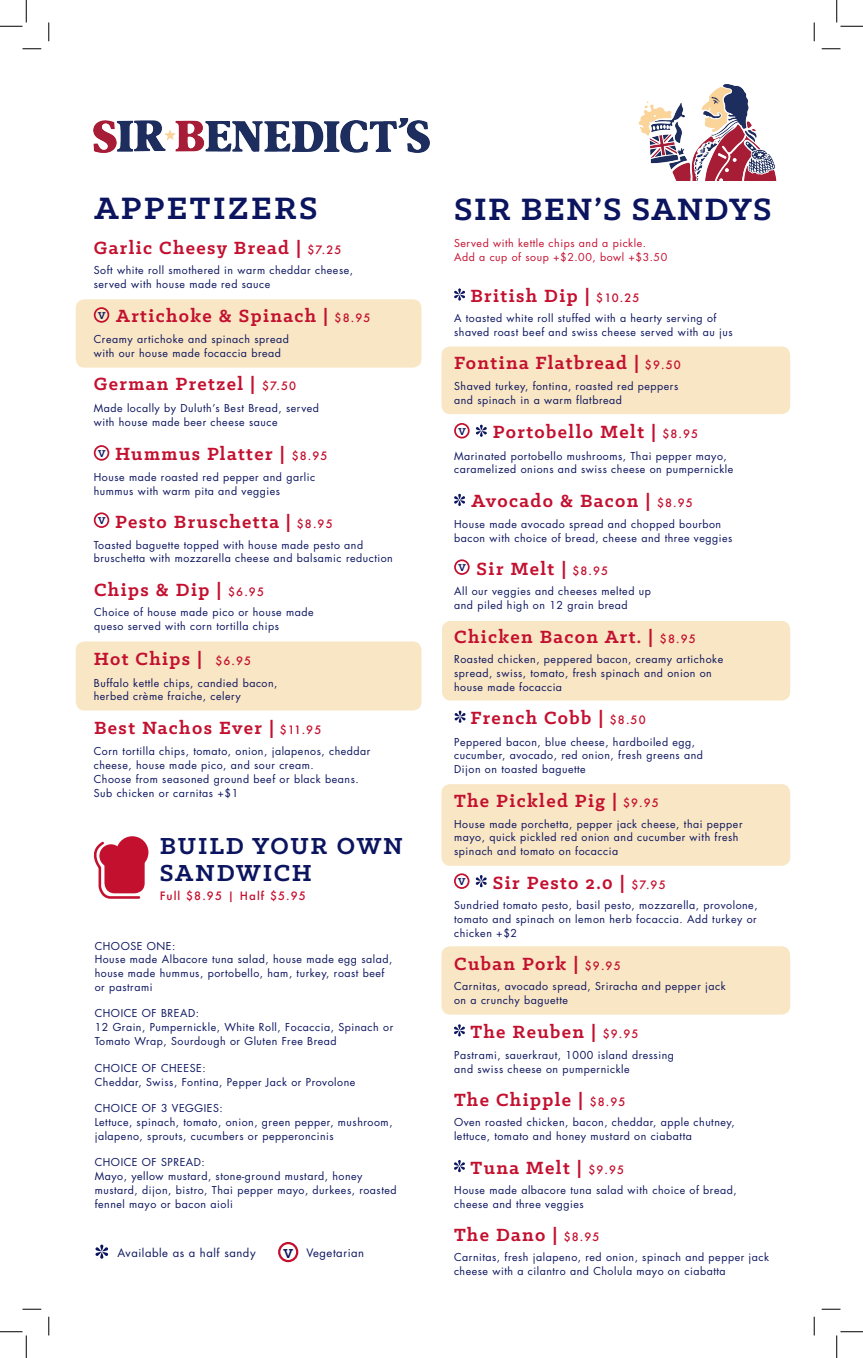
<style>
.page{position:relative;width:863px;height:1358px;background:#fff}
.page>*{position:absolute;margin:0;border:0;box-sizing:border-box;transform-origin:0 0}
.t1{font:700 35px "Klinic Slab";letter-spacing:.07em;color:#0b145e}
.t2{font:700 26.25px/27.5px "Klinic Slab";letter-spacing:.07em;color:#0b145e}
.t3{font:700 20px "Klinic Slab";letter-spacing:.07em;color:#c3102f}
.t4{font:11.25px "Futura";letter-spacing:.05em;color:#0b145e}
.t5{font:500 11.25px "Futura";letter-spacing:.1em;color:#c3102f}
.t6{font:700 11.25px "Klinic Slab";color:#0b145e}
.t7{font:10.62px/13.8px "Futura";letter-spacing:.05em;color:#0b145e}
.t8{font:10.62px/13.8px "Futura";letter-spacing:.05em;color:#c3102f}
.s1{font-family:"Futura";font-weight:500;font-size:11.25px}
.s2{font-family:"Klinic Slab";font-weight:700;font-size:14.75px}
</style>
<div class="page">
<div style="left:76px;top:641px;width:345px;height:69px;background:#f9e6c4;border-radius:9px"></div>
<div style="left:76px;top:299px;width:345px;height:69px;background:#f9e6c4;border-radius:9px"></div>
<div style="left:441px;top:946px;width:349px;height:68px;background:#f9e6c4;border-radius:9px"></div>
<div style="left:441px;top:784px;width:349px;height:82px;background:#f9e6c4;border-radius:9px"></div>
<div style="left:442px;top:621px;width:348px;height:79px;background:#f9e6c4;border-radius:9px"></div>
<div style="left:441px;top:346px;width:349px;height:68px;background:#f9e6c4;border-radius:9px"></div>
<img style="left:638px;top:84px;width:139px;height:97px">
<img style="left:93px;top:118px;width:337px;height:35px">
<div style="left:278px;top:1241px;width:20px;height:21px;border:2px solid #c3102f;border-radius:50%"></div>
<svg style="left:95px;top:1244px;width:13px;height:14px"></svg>
<div style="left:116px;top:836px;width:32px;height:32px;background:#c3102f;border-radius:50%"></div>
<div style="left:104px;top:853px;width:41px;height:40px;background:#c3102f;border-radius:10px"></div>
<svg style="left:93px;top:839px;width:48px;height:60px"></svg>
<svg style="left:475px;top:875px;width:12px;height:12px"></svg>
<div style="left:454px;top:873px;width:15px;height:16px;border:2px solid #c3102f;border-radius:50%"></div>
<svg style="left:454px;top:710px;width:11px;height:13px"></svg>
<div style="left:454px;top:559px;width:15px;height:16px;border:2px solid #c3102f;border-radius:50%"></div>
<svg style="left:454px;top:494px;width:11px;height:12px"></svg>
<svg style="left:476px;top:425px;width:11px;height:12px"></svg>
<div style="left:454px;top:423px;width:15px;height:15px;border:2px solid #c3102f;border-radius:50%"></div>
<svg style="left:454px;top:288px;width:11px;height:12px"></svg>
<svg style="left:454px;top:1024px;width:11px;height:12px"></svg>
<svg style="left:454px;top:1160px;width:11px;height:12px"></svg>
<div style="left:94px;top:307px;width:15px;height:16px;border:2px solid #c3102f;border-radius:50%"></div>
<div style="left:94px;top:445px;width:15px;height:15px;border:2px solid #c3102f;border-radius:50%"></div>
<div style="left:94px;top:512px;width:15px;height:16px;border:2px solid #c3102f;border-radius:50%"></div>
<svg style="left:22px;top:48px;width:19px;height:2px"></svg>
<svg style="left:821px;top:48px;width:19px;height:2px"></svg>
<svg style="left:22px;top:1308px;width:19px;height:2px"></svg>
<svg style="left:821px;top:1308px;width:19px;height:2px"></svg>
<svg style="left:48px;top:22px;width:2px;height:19px"></svg>
<svg style="left:48px;top:1316px;width:2px;height:19px"></svg>
<svg style="left:813px;top:22px;width:2px;height:19px"></svg>
<svg style="left:813px;top:1316px;width:2px;height:19px"></svg>
<svg style="left:0;top:0;width:27px;height:27px"></svg>
<svg style="left:0;top:1331px;width:27px;height:27px"></svg>
<svg style="left:836px;top:0;width:26px;height:27px"></svg>
<svg style="left:836px;top:1331px;width:26px;height:27px"></svg>
<h1 class="t1" style="left:94px;top:185px;width:225px">Appetizers</h1>
<h3 class="t3" style="left:94px;top:235px;width:249px">Garlic Cheesy Bread | <span class="s1">$7.25</span></h3>
<p class="t7" style="left:94px;top:264px;width:261px">Soft white roll smothered in warm cheddar cheese, served with house made red sauce</p>
<h3 class="t3" style="left:98px;top:303px;width:274px"><sup>V</sup> Artichoke &amp; Spinach | <span class="s1">$8.95</span></h3>
<p class="t7" style="left:94px;top:332px;width:196px">Creamy artichoke and spinach spread with our house made focaccia bread</p>
<h3 class="t3" style="left:94px;top:371px;width:204px">German Pretzel | <span class="s1">$7.50</span></h3>
<p class="t7" style="left:94px;top:401px;width:227px">Made locally by Duluth’s Best Bread, served with house made beer cheese sauce</p>
<h3 class="t3" style="left:98px;top:441px;width:231px"><sup>V</sup> Hummus Platter | <span class="s1">$8.95</span></h3>
<p class="t7" style="left:94px;top:470px;width:223px">House made roasted red pepper and garlic hummus with warm pita and veggies</p>
<h3 class="t3" style="left:98px;top:508px;width:236px"><sup>V</sup> Pesto Bruschetta | <span class="s1">$8.95</span></h3>
<p class="t7" style="left:94px;top:538px;width:300px">Toasted baguette topped with house made pesto and bruschetta with mozzarella cheese and balsamic reduction</p>
<h3 class="t3" style="left:94px;top:577px;width:171px">Chips &amp; Dip | <span class="s1">$6.95</span></h3>
<p class="t7" style="left:94px;top:606px;width:221px">Choice of house made pico or house made queso served with corn tortilla chips</p>
<h3 class="t3" style="left:94px;top:646px;width:159px">Hot Chips | <span class="s1">$6.95</span></h3>
<p class="t7" style="left:94px;top:676px;width:185px">Buffalo kettle chips, candied bacon, herbed crème fraiche, celery</p>
<h3 class="t3" style="left:94px;top:715px;width:229px">Best Nachos Ever | <span class="s1">$11.95</span></h3>
<p class="t7" style="left:94px;top:744px;width:278px">Corn tortilla chips, tomato, onion, jalapenos, cheddar cheese, house made pico, and sour cream.<br>Choose from seasoned ground beef or black beans.<br>Sub chicken or carnitas +$1</p>
<h2 class="t2" style="left:160px;top:831px;width:240px">build your own<br>Sand</h2>
<h2 class="t2" style="left:236px;top:858px;width:57px">wich</h2>
<p class="t5" style="left:160px;top:888px;width:147px">Full $8.95 | Half $5.95</p>
<p class="t7" style="left:95px;top:939px;width:299px;text-indent:42px">e One:<br>House made Albacore tuna salad, house made egg salad, house made hummus, portobello, ham, turkey, roast beef or pastrami</p>
<p class="t7" style="left:95px;top:1006px;width:300px">Choice of Bread:<br>12 Grain, Pumpernickle, White Roll, Focaccia, Spinach or<br>Tomato Wrap, Sourdough or Gluten Free Bread</p>
<p class="t7" style="left:95px;top:1061px;width:262px">Choice of Cheese:<br>Cheddar, Swiss, Fontina, Pepper Jack or Provolone</p>
<p class="t7" style="left:95px;top:1101px;width:299px">Choice of 3 veggies:<br>Lettuce, spinach, tomato, onion, green pepper, mushroom, jalapeno, sprouts, cucumbers or pepperoncinis</p>
<p class="t7" style="left:95px;top:1155px;width:303px">Choice of spread:<br>Mayo, yellow mustard, stone-ground mustard, honey mustard, dijon, bistro, Thai pepper mayo, durkees, roasted fennel mayo or bacon aioli</p>
<p class="t4" style="left:118px;top:1246px;width:139px">Available as a half sandy</p>
<p class="t4" style="left:283px;top:1245px;width:82px"><span class="s2">V</span> Vegetarian</p>
<p class="t7" style="left:95px;top:939px;width:26px">Choos</p>
<h1 class="t1" style="left:454px;top:187px;width:203px">Sir Ben’s Sand</h1>
<h1 class="t1" style="left:729px;top:187px;width:43px">ys</h1>
<p class="t8" style="left:454px;top:236px;width:214px">Served with kettle chips and a pickle.<br>Add a cup of soup +$2.00, bowl +$3.50</p>
<h3 class="t3" style="left:470px;top:283px;width:170px">British Dip | <span class="s1">$10.25</span></h3>
<p class="t7" style="left:454px;top:311px;width:280px">A toasted white roll stuffed with a hearty serving of shaved roast beef and swiss cheese served with au jus</p>
<h3 class="t3" style="left:454px;top:350px;width:228px">Fontina Flatbread | <span class="s1">$9.50</span></h3>
<p class="t7" style="left:454px;top:380px;width:226px">Shaved turkey, fontina, roasted red peppers and spinach in a warm flatbread</p>
<p class="t6" style="left:458px;top:424px;width:9px">V</p>
<h3 class="t3" style="left:493px;top:419px;width:207px">Portobello Melt | <span class="s1">$8.95</span></h3>
<p class="t7" style="left:454px;top:449px;width:281px">Marinated portobello mushrooms, Thai pepper mayo, caramelized onions and swiss cheese on pumpernickle</p>
<h3 class="t3" style="left:471px;top:488px;width:222px">Avocado &amp; Bacon | <span class="s1">$8.95</span></h3>
<p class="t7" style="left:454px;top:517px;width:280px">House made avocado spread and chopped bourbon bacon with choice of bread, cheese and three veggies</p>
<h3 class="t3" style="left:458px;top:555px;width:151px"><sup>V</sup> Sir Melt | <span class="s1">$8.95</span></h3>
<p class="t7" style="left:454px;top:584px;width:198px">All our veggies and cheeses melted up and piled high on 12 grain bread</p>
<h3 class="t3" style="left:454px;top:624px;width:243px">Chicken Bacon Art. | <span class="s1">$8.95</span></h3>
<p class="t7" style="left:454px;top:652px;width:270px">Roasted chicken, peppered bacon, creamy artichoke spread, swiss, tomato, fresh spinach and onion on house made focaccia</p>
<h3 class="t3" style="left:470px;top:705px;width:177px">French Cobb | <span class="s1">$8.50</span></h3>
<p class="t7" style="left:454px;top:735px;width:250px">Peppered bacon, blue cheese, hardboiled egg, cucumber, avocado, red onion, fresh greens and<br>Dijon on toasted baguette</p>
<h3 class="t3" style="left:454px;top:788px;width:206px">The Pickled Pig | <span class="s1">$9.95</span></h3>
<p class="t7" style="left:454px;top:817px;width:290px">House made porchetta, pepper jack cheese, thai pepper mayo, quick pickled red onion and cucumber with fresh spinach and tomato on focaccia</p>
<p class="t6" style="left:458px;top:874px;width:9px">V</p>
<h3 class="t3" style="left:493px;top:869px;width:174px">Sir Pesto 2.0 | <span class="s1">$7.95</span></h3>
<p class="t7" style="left:454px;top:898px;width:305px;text-align:justify">Sundried tomato pesto, basil pesto, mozzarella, provolone, tomato and spinach on lemon herb focaccia. Add turkey or chicken +$2</p>
<h3 class="t3" style="left:454px;top:950px;width:168px">Cuban Pork | <span class="s1">$9.95</span></h3>
<p class="t7" style="left:454px;top:979px;width:273px">Carnitas, avocado spread, Sriracha and pepper jack on a crunchy baguette</p>
<h3 class="t3" style="left:470px;top:1018px;width:169px">The Reuben | <span class="s1">$9.95</span></h3>
<p class="t7" style="left:454px;top:1048px;width:221px">Pastrami, sauerkraut, 1000 island dressing and swiss cheese on pumpernickle</p>
<h3 class="t3" style="left:454px;top:1086px;width:173px">The Chipple | <span class="s1">$8.95</span></h3>
<p class="t7" style="left:454px;top:1115px;width:282px">Oven roasted chicken, bacon, cheddar, apple chutney, lettuce, tomato and honey mustard on ciabatta</p>
<h3 class="t3" style="left:470px;top:1154px;width:155px">Tuna Melt | <span class="s1">$9.95</span></h3>
<p class="t7" style="left:454px;top:1183px;width:284px">House made albacore tuna salad with choice of bread, cheese and three veggies</p>
<h3 class="t3" style="left:454px;top:1221px;width:147px">The Dano | <span class="s1">$8.95</span></h3>
<p class="t7" style="left:454px;top:1250px;width:317px">Carnitas, fresh jalapeno, red onion, spinach and pepper jack cheese with a cilantro and Cholula mayo on ciabatta</p>
</div>
